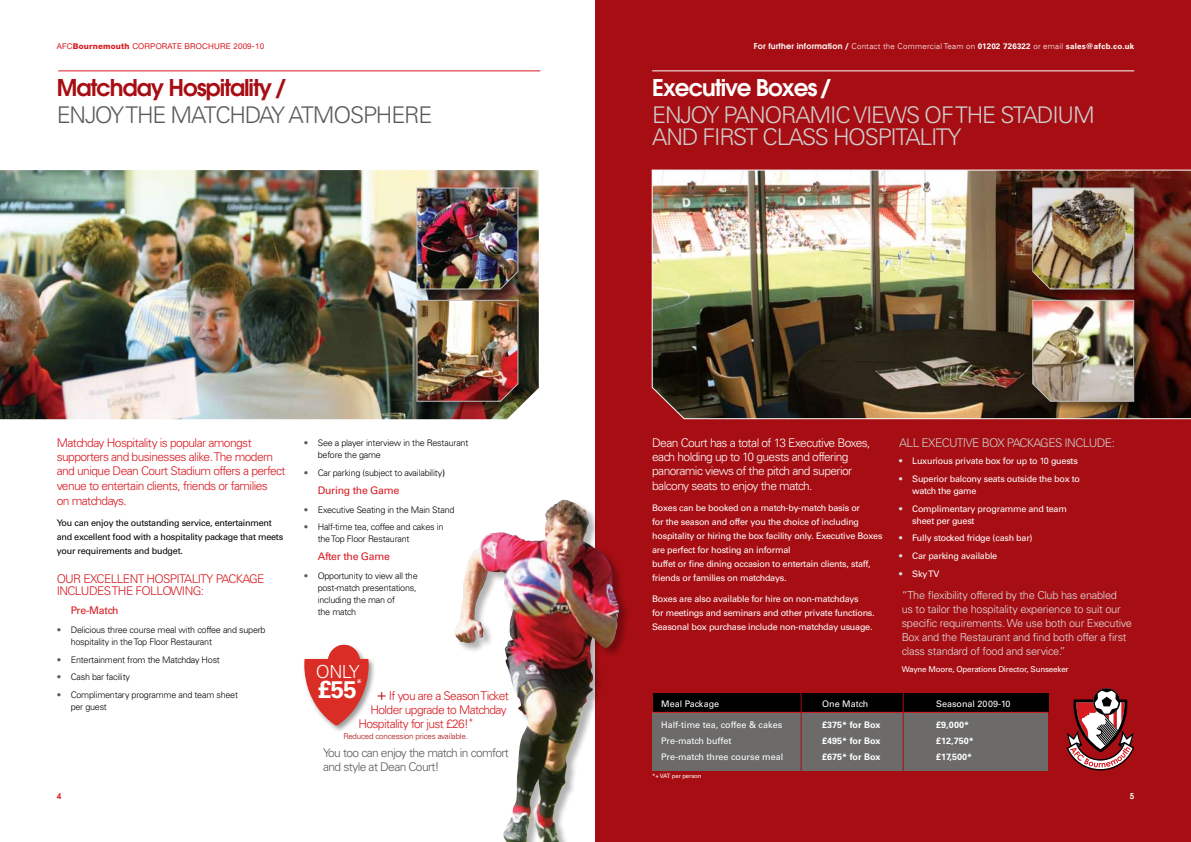
<style>
.page{position:relative;width:1191px;height:842px;background:#fff}
.page>*{position:absolute;margin:0;border:0;box-sizing:border-box;transform-origin:0 0}
.t1{font:700 24px "Univers";color:#fff}
.t2{font:300 23px/22px "Univers";letter-spacing:-.05em;color:#cececd}
.t3{font:300 23px "Univers";letter-spacing:-.05em;color:#5c5b5a}
.t4{font:600 23px "Avant Garde";letter-spacing:-.045em;color:#a70e13}
.t5{font:600 23px "Avant Garde";letter-spacing:-.045em;color:#fff}
.t6{font:300 18px "Univers";color:#fff}
.t7{font:300 12px/14.4px "Univers";letter-spacing:-.045em;color:#d71920}
.t8{font:300 12px/14.4px "Univers";letter-spacing:-.045em;color:#fff}
.t9{font:300 12px/14.4px "Univers";letter-spacing:-.05em;color:#5c5b5a}
.t10{font:300 12px "Univers";letter-spacing:-.05em;color:#cececd}
.t11{font:300 11px/14px "Univers";letter-spacing:-.025em;color:#dedede}
.t12{font:11px "Univers";color:#fff}
.t13{font:10.5px "Univers";letter-spacing:-.025em;color:#d71920}
.t14{font:9px/14px "Univers";letter-spacing:-.025em;color:#fff}
.t15{font:300 9px/12px "Univers";letter-spacing:-.025em;color:#000}
.t16{font:9px/14px "Univers";letter-spacing:-.025em;color:#000}
.t17{font:9px "Univers";color:#fff}
.t18{font:700 9px "Univers";color:#fff}
.t19{font:300 8px "Univers";letter-spacing:.025em;color:#fff}
.t20{font:8px "Univers";letter-spacing:-.025em;color:#fff}
.t21{font:8px "Helvetica Neue";letter-spacing:.025em;color:#d71920}
.t22{font:300 8px "Univers";letter-spacing:-.025em;color:#a70e13}
.t23{font:600 8px "Avant Garde";color:#fff}
.t24{font:600 8px "Avant Garde";color:#d71920}
.t25{font:6px "Univers";letter-spacing:-.025em;color:#fff}
.s1{font-weight:800}
.s2{color:#5c5b5a}
.s3{font-weight:400}
.s4{font-size:16px;color:#a70e13}
.s5{font-family:"Avant Garde";font-weight:600}
.s6{font-weight:700}
.s7{color:#dedede}
</style>
<div class="page">
<div style="left:595px;top:0;width:596px;height:842px;background:#a70e13"></div>
<hr style="left:652px;top:70px;width:482px;height:1px;background:#fff">
<hr style="left:58px;top:70px;width:482px;height:1px;background:#d71920">
<img style="left:651px;top:169px;width:540px;height:251px">
<div style="left:652px;top:693px;width:396px;height:19px;background:#000"></div>
<div style="left:653px;top:712px;width:395px;height:58px;background:#6c6b6a"></div>
<hr style="left:652px;top:712px;width:396px;height:1px;background:#d71920">
<div style="left:1031px;top:299px;width:111px;height:111px;background:#000;opacity:.4"></div>
<img style="left:1032px;top:300px;width:102px;height:102px">
<div style="left:1031px;top:187px;width:111px;height:111px;background:#000;opacity:.4"></div>
<img style="left:1032px;top:187px;width:102px;height:103px">
<img style="left:0;top:170px;width:539px;height:249px">
<div style="left:303px;top:643px;width:73px;height:90px;background:#000;opacity:.4"></div>
<svg style="left:304px;top:645px;width:65px;height:80px"></svg>
<div style="left:328px;top:645px;width:32px;height:34px;background:#d92d25;border-radius:50%"></div>
<svg style="left:1066px;top:688px;width:67px;height:82px"></svg>
<div style="left:416px;top:299px;width:111px;height:111px;background:#000;opacity:.4"></div>
<img style="left:416px;top:300px;width:102px;height:102px">
<div style="left:416px;top:187px;width:111px;height:111px;background:#000;opacity:.4"></div>
<img style="left:416px;top:187px;width:102px;height:103px">
<hr style="left:800px;top:688px;width:1px;height:88px;background:#a70e13">
<hr style="left:902px;top:688px;width:1px;height:88px;background:#a70e13">
<div style="left:455px;top:500px;width:175px;height:342px;background:#000;opacity:.3"></div>
<img style="left:455px;top:500px;width:108px;height:193px">
<p class="t21" style="left:57px;top:41px;width:209px">AFC<span class="s1">Bournemouth</span> CORPORATE BROCHURE 2009-10</p>
<h2 class="t4" style="left:57px;top:73px;width:231px">Matchday Hospitality /</h2>
<h2 class="t3" style="left:57px;top:101px;width:377px">ENJOY THE MATCHDAY ATMOSPHERE</h2>
<h3 class="t7" style="left:57px;top:435px;width:230px">Matchday Hospitality is popular amongst supporters and businesses alike. The modern and unique Dean Court Stadium offers a perfect venue to entertain clients, friends or families</h3>
<h3 class="t7" style="left:57px;top:494px;width:72px">on matchdays.</h3>
<p class="t16" style="left:57px;top:516px;width:228px">You can enjoy the outstanding service, entertainment and excellent food with a hospitality package that meets your requirements and budget.</p>
<h3 class="t7" style="left:57px;top:573px;width:209px;line-height:12px">OUR EXCELLENT HOSPITALITY PACKAGE<br>INCLUDES THE FOLLOWING:</h3>
<p class="t13" style="left:71px;top:604px;width:49px">Pre-Match</p>
<p class="t15" style="left:71px;top:624px;width:196px;text-indent:-14px"><span class="s2">•</span> Delicious three course meal with coffee and superb hospitality in the Top Floor Restaurant</p>
<p class="t15" style="left:57px;top:653px;width:165px"><span class="s2">•</span> Entertainment from the Matchday Host</p>
<p class="t15" style="left:57px;top:671px;width:75px"><span class="s2">•</span> Cash bar facility</p>
<p class="t15" style="left:71px;top:689px;width:169px;text-indent:-14px"><span class="s2">•</span> Complimentary programme and team sheet per guest</p>
<p class="t24" style="left:57px;top:791px;width:6px">4</p>
<p class="t15" style="left:318px;top:437px;width:152px;text-indent:-14px"><span class="s2">•</span> See a player interview in the Restaurant before the game</p>
<p class="t15" style="left:304px;top:467px;width:143px"><span class="s2">•</span> Car parking (subject to availability<span class="s3">)</span></p>
<p class="t13" style="left:318px;top:484px;width:83px">During the Game</p>
<p class="t15" style="left:304px;top:504px;width:152px"><span class="s2">•</span> Executive Seating in the Main Stand</p>
<p class="t15" style="left:318px;top:521px;width:127px;text-indent:-14px"><span class="s2">•</span> Half-time tea, coffee and cakes in the Top Floor Restaurant</p>
<p class="t13" style="left:318px;top:550px;width:74px">After the Game</p>
<p class="t15" style="left:318px;top:570px;width:101px;text-indent:-14px"><span class="s2">•</span> Opportunity to view all the post-match presentations, including the man of<br>the match</p>
<h3 class="t6" style="left:316px;top:661px;width:46px">ONLY</h3>
<h1 class="t1" style="left:318px;top:675px;width:40px">£55</h1>
<p class="t12" style="left:356px;top:676px;width:8px">*</p>
<h3 class="t7" style="left:376px;top:688px;width:134px"><span class="s4">+</span> If you are a Season Ticket</h3>
<h3 class="t7" style="left:370px;top:702px;width:138px">Holder upgrade to Matchday</h3>
<h3 class="t7" style="left:358px;top:717px;width:116px">Hospitality for just £26!<sup>*</sup></h3>
<p class="t22" style="left:343px;top:732px;width:126px">Reduced concession prices available.</p>
<h3 class="t9" style="left:323px;top:745px;width:187px">You too can enjoy the match in comfort and style at Dean Court!</h3>
<p class="t19" style="left:754px;top:41px;width:382px"><span class="s5">For further information /</span> Contact the Commercial Team on <span class="s6">01202 726322</span> or email <span class="s6">sales@afcb.co.uk</span></p>
<h2 class="t5" style="left:652px;top:73px;width:180px">Executive Boxes /</h2>
<h2 class="t2" style="left:652px;top:104px;width:444px">ENJOY PANORAMIC VIEWS OF THE STADIUM<br>AND FIRST CLASS HOSPITALITY</h2>
<h3 class="t8" style="left:652px;top:435px;width:220px">Dean Court has a total of 13 Executive Boxes, each holding up to 10 guests and offering panoramic views of the pitch and superior balcony seats to enjoy the match.</h3>
<p class="t14" style="left:652px;top:501px;width:232px">Boxes can be booked on a match-by-match basis or<br>for the season and offer you the choice of including hospitality or hiring the box facility only. Executive Boxes are perfect for hosting an informal<br>buffet or fine dining occasion to entertain clients, staff, friends or families on matchdays.</p>
<p class="t14" style="left:652px;top:592px;width:224px">Boxes are also available for hire on non-matchdays<br>for meetings and seminars and other private functions.<br>Seasonal box purchase include non-matchday usuage.</p>
<h3 class="t10" style="left:899px;top:435px;width:217px">ALL EXECUTIVE BOX PACKAGES INCLUDE:</h3>
<p class="t14" style="left:899px;top:454px;width:180px"><span class="s7">•</span> Luxurious private box for up to 10 guests</p>
<p class="t14" style="left:912px;top:473px;width:169px;line-height:12px;text-indent:-13px"><span class="s7">•</span> Superior balcony seats outside the box to watch the game</p>
<p class="t14" style="left:912px;top:502px;width:156px;line-height:12px;text-indent:-13px"><span class="s7">•</span> Complimentary programme and team sheet per guest</p>
<p class="t14" style="left:899px;top:531px;width:135px"><span class="s7">•</span> Fully stocked fridge (cash bar)</p>
<p class="t14" style="left:899px;top:549px;width:100px"><span class="s7">•</span> Car parking available</p>
<p class="t14" style="left:899px;top:566px;width:42px"><span class="s7">•</span> Sky TV</p>
<p class="t11" style="left:901px;top:588px;width:232px">“The flexibility offered by the Club has enabled<br>us to tailor the hospitality experience to suit our specific requirements. We use both our Executive Box and the Restaurant and find both offer a first class standard of food and service.”</p>
<p class="t20" style="left:901px;top:664px;width:168px">Wayne Moore, Operations Director, Sunseeker</p>
<p class="t17" style="left:661px;top:698px;width:59px">Meal Package</p>
<p class="t17" style="left:822px;top:698px;width:48px">One Match</p>
<p class="t17" style="left:936px;top:698px;width:76px">Seasonal 2009-10</p>
<p class="t17" style="left:661px;top:720px;width:122px">Half-time tea, coffee &amp; cakes</p>
<p class="t18" style="left:822px;top:720px;width:60px">£375* for Box</p>
<p class="t18" style="left:936px;top:720px;width:34px">£9,000*</p>
<p class="t17" style="left:661px;top:736px;width:72px">Pre-match buffet</p>
<p class="t18" style="left:822px;top:736px;width:60px">£495* for Box</p>
<p class="t18" style="left:936px;top:736px;width:39px">£12,750*</p>
<p class="t17" style="left:661px;top:752px;width:124px">Pre-match three course meal</p>
<p class="t18" style="left:822px;top:752px;width:60px">£675* for Box</p>
<p class="t18" style="left:936px;top:752px;width:37px">£17,500*</p>
<p class="t25" style="left:652px;top:773px;width:51px">*+ VAT per person</p>
<p class="t23" style="left:1129px;top:791px;width:6px">5</p>
</div>
